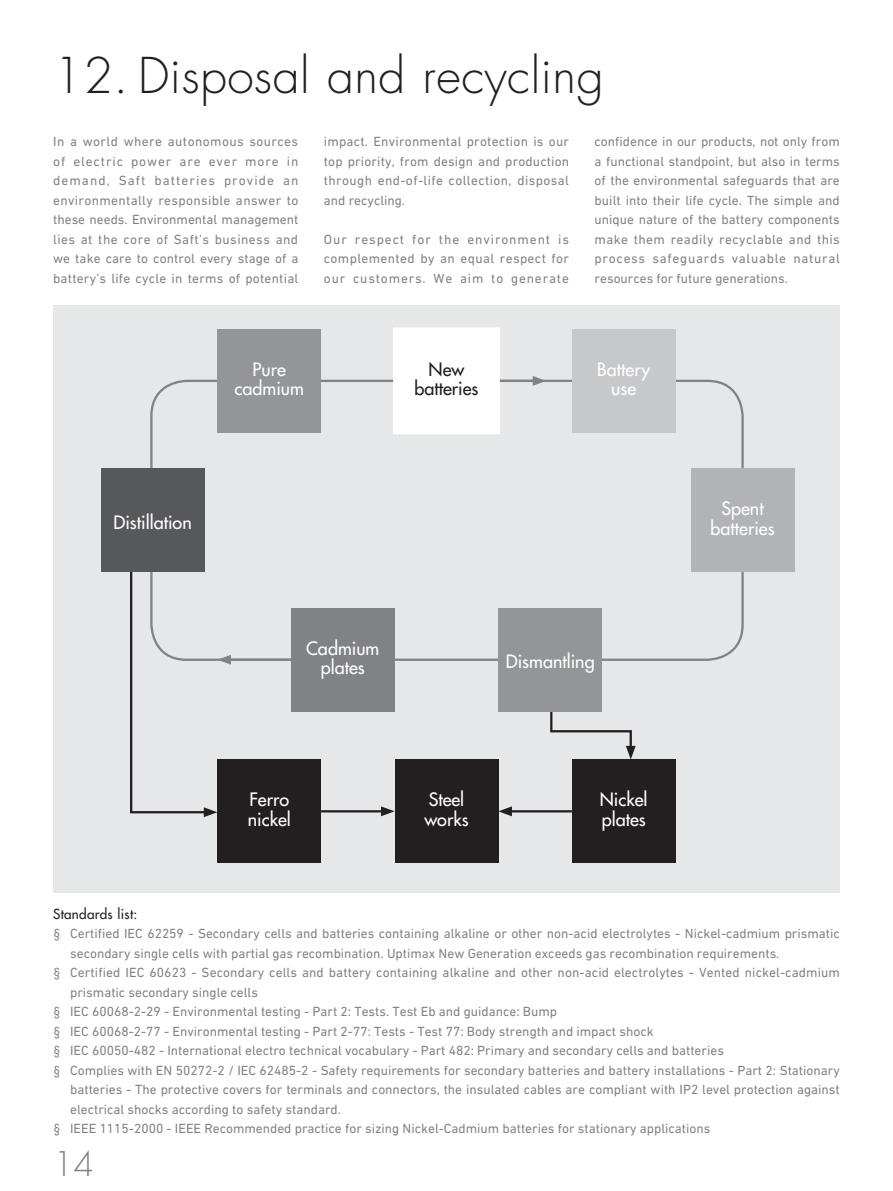
<style>
.page{position:relative;width:893px;height:1191px;background:#fff}
.page>*{position:absolute;margin:0;border:0;box-sizing:border-box;transform-origin:0 0}
.titles{font:300 48px "Futura Std";letter-spacing:.01em;color:#231f20}
.t1{font:300 33px "Futura Std";color:#808285}
.t2{font:500 18px "Futura Std";color:#fff}
.t3{font:500 18px "Futura Std";color:#231f20}
.Body_Text{font:13.5px/19.5px "DIN Next LT Pro";color:#808285;text-align:justify}
.SUB_SUB_Head{font:500 13.5px "Futura Std";letter-spacing:.02em;color:#231f20}
</style>
<div class="page">
<div style="left:53px;top:306px;width:787px;height:587px;background:#e6e7e9"></div>
<svg style="left:549px;top:711px;width:87px;height:48px"></svg>
<div style="left:217px;top:329px;width:104px;height:104px;background:#939598"></div>
<div style="left:101px;top:468px;width:103px;height:104px;background:#57585a"></div>
<div style="left:291px;top:608px;width:104px;height:103px;background:#808285"></div>
<div style="left:498px;top:608px;width:104px;height:103px;background:#939598"></div>
<div style="left:691px;top:468px;width:103px;height:104px;background:#b2b3b7"></div>
<div style="left:217px;top:759px;width:104px;height:104px;background:#231f20"></div>
<div style="left:395px;top:759px;width:103px;height:104px;background:#231f20"></div>
<div style="left:572px;top:329px;width:104px;height:104px;background:#c7c8ca"></div>
<div style="left:572px;top:759px;width:104px;height:104px;background:#231f20"></div>
<hr style="left:321px;top:810px;width:64px;height:2px;background:#231f20">
<svg style="left:381px;top:806px;width:14px;height:10px"></svg>
<hr style="left:227px;top:658px;width:64px;height:3px;background:#808285">
<svg style="left:130px;top:540px;width:101px;height:277px"></svg>
<hr style="left:473px;top:380px;width:64px;height:2px;background:#808285">
<svg style="left:533px;top:376px;width:13px;height:10px"></svg>
<hr style="left:508px;top:810px;width:64px;height:2px;background:#231f20">
<svg style="left:498px;top:806px;width:14px;height:10px"></svg>
<div style="left:393px;top:327px;width:107px;height:107px;background:#fff"></div>
<p class="titles" style="left:53px;top:46px;width:552px">12. Disposal and recycling</p>
<p class="Body_Text" style="left:324px;top:132px;width:247px">impact. Environmental protection is our top priority, from design and production through end-of-life collection, disposal and recycling.</p>
<p class="Body_Text" style="left:324px;top:229px;width:247px">Our respect for the environment is complemented by an equal respect for our customers. We aim to generate</p>
<p class="Body_Text" style="left:53px;top:132px;width:247px">In a world where autonomous sources of electric power are ever more in demand, Saft batteries provide an environmentally responsible answer to these needs. Environmental management lies at the core of Saft’s business and we take care to control every stage of a battery’s life cycle in terms of potential</p>
<p class="Body_Text" style="left:595px;top:132px;width:247px">confidence in our products, not only from a functional standpoint, but also in terms of the environmental safeguards that are built into their life cycle. The simple and unique nature of the battery components make them readily recyclable and this process safeguards valuable natural resources for future generations.</p>
<p class="t2" style="left:253px;top:358px;width:35px">Pure</p>
<p class="t2" style="left:235px;top:377px;width:71px">cadmium</p>
<p class="t3" style="left:429px;top:358px;width:37px">New</p>
<p class="t3" style="left:414px;top:377px;width:66px">batteries</p>
<p class="t2" style="left:597px;top:358px;width:54px">Battery</p>
<p class="t2" style="left:611px;top:377px;width:26px">use</p>
<p class="t2" style="left:721px;top:497px;width:44px">Spent</p>
<p class="t2" style="left:113px;top:511px;width:80px">Distillation</p>
<p class="t2" style="left:711px;top:517px;width:66px">batteries</p>
<p class="t2" style="left:306px;top:637px;width:75px">Cadmium</p>
<p class="t2" style="left:321px;top:656px;width:46px">plates</p>
<p class="t2" style="left:506px;top:650px;width:90px">Dismantling</p>
<p class="t2" style="left:249px;top:788px;width:41px">Ferro</p>
<p class="t2" style="left:248px;top:808px;width:45px">nickel</p>
<p class="t2" style="left:429px;top:788px;width:37px">Steel</p>
<p class="t2" style="left:424px;top:808px;width:46px">works</p>
<p class="t2" style="left:600px;top:788px;width:49px">Nickel</p>
<p class="t2" style="left:602px;top:808px;width:46px">plates</p>
<p class="SUB_SUB_Head" style="left:53px;top:905px;width:86px">Standards list:</p>
<p class="Body_Text" style="left:70px;top:923px;width:771px;text-indent:-17px">§ Certified IEC 62259 - Secondary cells and batteries containing alkaline or other non-acid electrolytes - Nickel-cadmium prismatic secondary single cells with partial gas recombination. Uptimax New Generation exceeds gas recombination requirements.</p>
<p class="Body_Text" style="left:70px;top:962px;width:771px;text-indent:-17px">§ Certified IEC 60623 - Secondary cells and battery containing alkaline and other non-acid electrolytes - Vented nickel-cadmium prismatic secondary single cells</p>
<p class="Body_Text" style="left:53px;top:1001px;width:505px">§ IEC 60068-2-29 - Environmental testing - Part 2: Tests. Test Eb and guidance: Bump</p>
<p class="Body_Text" style="left:53px;top:1021px;width:602px">§ IEC 60068-2-77 - Environmental testing - Part 2-77: Tests - Test 77: Body strength and impact shock</p>
<p class="Body_Text" style="left:53px;top:1040px;width:672px">§ IEC 60050-482 - International electro technical vocabulary - Part 482: Primary and secondary cells and batteries</p>
<p class="Body_Text" style="left:70px;top:1060px;width:771px;text-indent:-17px">§ Complies with EN 50272-2 / IEC 62485-2 - Safety requirements for secondary batteries and battery installations - Part 2: Stationary batteries - The protective covers for terminals and connectors, the insulated cables are compliant with IP2 level protection against electrical shocks according to safety standard.</p>
<p class="Body_Text" style="left:53px;top:1118px;width:659px">§ IEEE 1115-2000 - IEEE Recommended practice for sizing Nickel-Cadmium batteries for stationary applications</p>
<h2 class="t1" style="left:53px;top:1143px;width:42px">14</h2>
</div>
